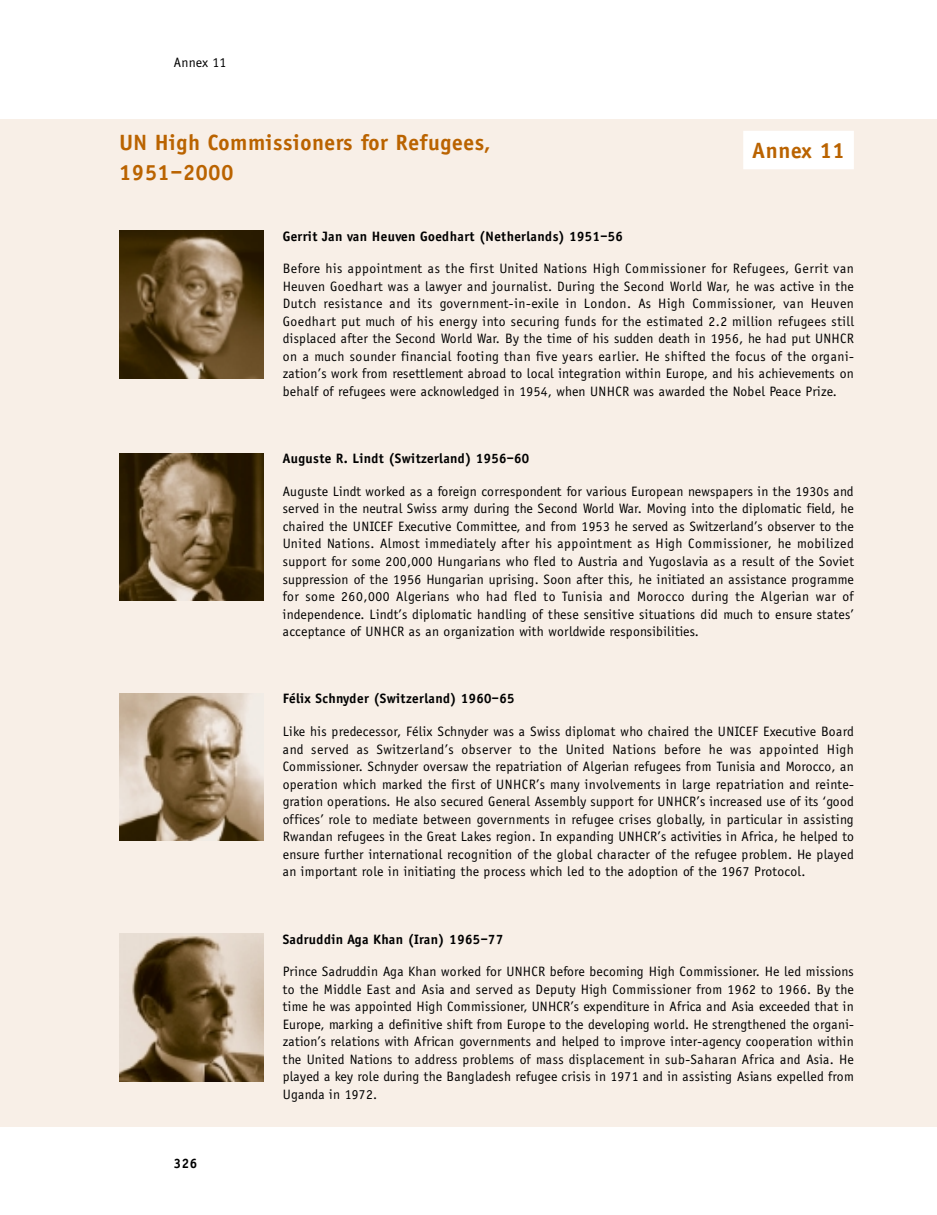
<style>
.page{position:relative;width:937px;height:1215px;background:#fff}
.page>*{position:absolute;margin:0;border:0;box-sizing:border-box;transform-origin:0 0}
.t1{font:700 22.75px/29.4px "Officina Sans";letter-spacing:.025em;color:#ba6300}
.t2{font:14px/17.5px "Officina Sans";letter-spacing:.025em;color:#000;text-align:justify}
.t3{font:700 14px "Officina Sans";letter-spacing:.025em;color:#000}
</style>
<div class="page">
<div style="left:0;top:119px;width:936px;height:1007px;background:#f8efe7"></div>
<div style="left:743px;top:131px;width:110px;height:38px;background:#fff"></div>
<img style="left:119px;top:231px;width:144px;height:147px">
<img style="left:119px;top:453px;width:144px;height:148px">
<img style="left:119px;top:693px;width:144px;height:147px">
<img style="left:119px;top:933px;width:144px;height:148px">
<p class="t2" style="left:174px;top:54px;width:54px">Annex 11</p>
<h1 class="t1" style="left:119px;top:130px;width:372px">UN High Commissioners for Refugees,<br>1951–2000</h1>
<h1 class="t1" style="left:752px;top:138px;width:94px">Annex 11</h1>
<p class="t3" style="left:283px;top:230px;width:341px">Gerrit Jan van Heuven Goedhart (Netherlands) 1951–56</p>
<p class="t2" style="left:283px;top:261px;width:572px">Before his appointment as the first United Nations High Commissioner for Refugees, Gerrit van Heuven Goedhart was a lawyer and journalist. During the Second World War, he was active in the Dutch resistance and its government-in-exile in London. As High Commissioner, van Heuven Goedhart put much of his energy into securing funds for the estimated 2.2 million refugees still displaced after the Second World War. By the time of his sudden death in 1956, he had put UNHCR on a much sounder financial footing than five years earlier. He shifted the focus of the organi&shy;zation’s work from resettlement abroad to local integration within Europe, and his achievements on behalf of refugees were acknowledged in 1954, when UNHCR was awarded the Nobel Peace Prize.</p>
<p class="t3" style="left:283px;top:453px;width:248px">Auguste R. Lindt (Switzerland) 1956–60</p>
<p class="t2" style="left:283px;top:483px;width:572px">Auguste Lindt worked as a foreign correspondent for various European newspapers in the 1930s and served in the neutral Swiss army during the Second World War. Moving into the diplomatic field, he chaired the UNICEF Executive Committee, and from 1953 he served as Switzerland’s observer to the United Nations. Almost immediately after his appointment as High Commissioner, he mobilized support for some 200,000 Hungarians who fled to Austria and Yugoslavia as a result of the Soviet suppression of the 1956 Hungarian uprising. Soon after this, he initiated an assistance programme for some 260,000 Algerians who had fled to Tunisia and Morocco during the Algerian war of independence. Lindt’s diplomatic handling of these sensitive situations did much to ensure states’ acceptance of UNHCR as an organization with worldwide responsibilities.</p>
<p class="t3" style="left:283px;top:693px;width:233px">Félix Schnyder (Switzerland) 1960–65</p>
<p class="t2" style="left:283px;top:723px;width:572px">Like his predecessor, Félix Schnyder was a Swiss diplomat who chaired the UNICEF Executive Board and served as Switzerland’s observer to the United Nations before he was appointed High Commissioner. Schnyder oversaw the repatriation of Algerian refugees from Tunisia and Morocco, an operation which marked the first of UNHCR’s many involvements in large repatriation and reinte&shy;gration operations. He also secured General Assembly support for UNHCR’s increased use of its ‘good offices’ role to mediate between governments in refugee crises globally, in particular in assisting Rwandan refugees in the Great Lakes region. In expanding UNHCR’s activities in Africa, he helped to ensure further international recognition of the global character of the refugee problem. He played an important role in initiating the process which led to the adoption of the 1967 Protocol.</p>
<p class="t3" style="left:174px;top:1158px;width:25px">326</p>
<p class="t3" style="left:283px;top:933px;width:222px">Sadruddin Aga Khan (Iran) 1965–77</p>
<p class="t2" style="left:283px;top:964px;width:572px">Prince Sadruddin Aga Khan worked for UNHCR before becoming High Commissioner. He led missions to the Middle East and Asia and served as Deputy High Commissioner from 1962 to 1966. By the time he was appointed High Commissioner, UNHCR’s expenditure in Africa and Asia exceeded that in Europe, marking a definitive shift from Europe to the developing world. He strengthened the organi&shy;zation’s relations with African governments and helped to improve inter-agency cooperation within the United Nations to address problems of mass displacement in sub-Saharan Africa and Asia. He played a key role during the Bangladesh refugee crisis in 1971 and in assisting Asians expelled from Uganda in 1972.</p>
</div>
